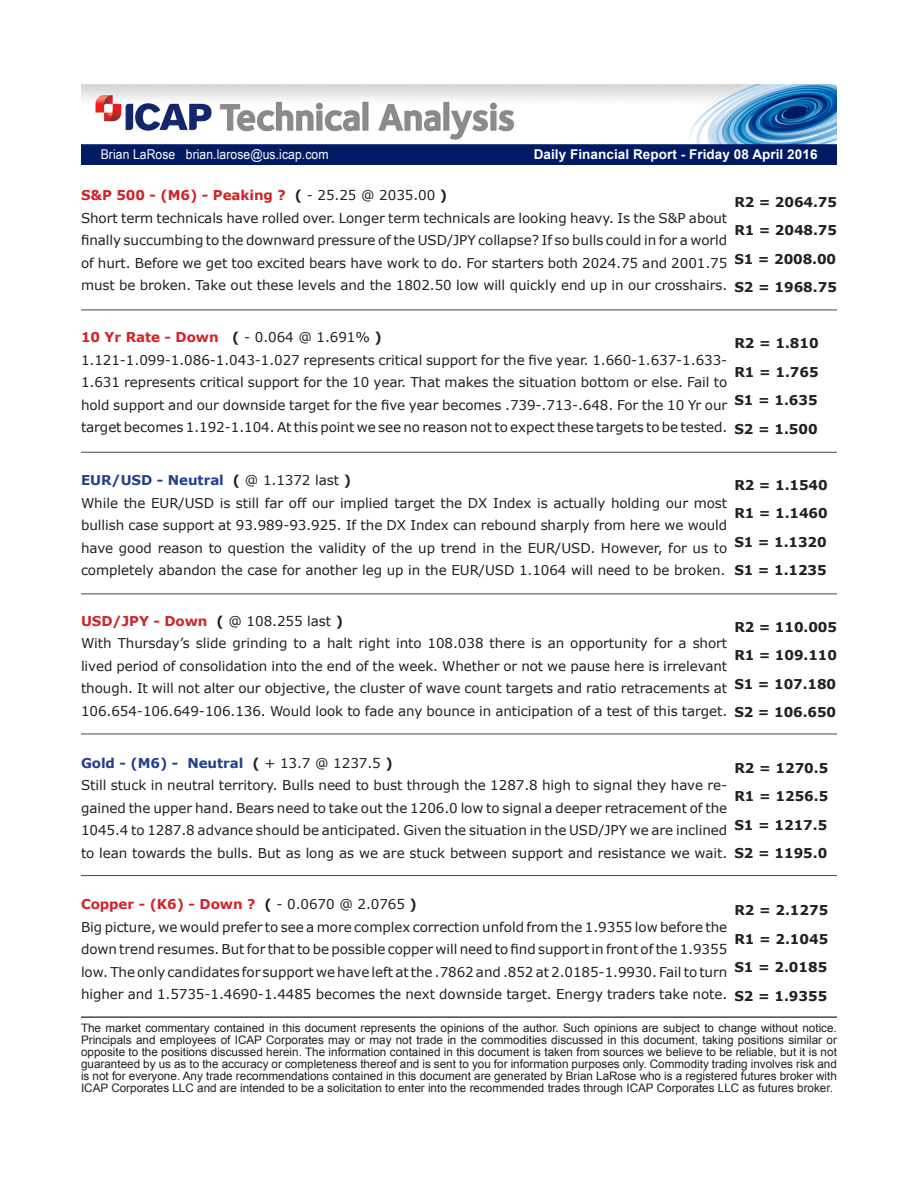
<style>
.page{position:relative;width:918px;height:1188px;background:#fff}
.page>*{position:absolute;margin:0;border:0;box-sizing:border-box;transform-origin:0 0}
.t1{font:13.5px/22.5px "Verdana";letter-spacing:-.005em;color:#231f20;text-align:justify}
.t2{font:700 13.5px "Verdana";letter-spacing:-.005em;color:#231f20}
.t3{font:700 13.5px "Verdana";letter-spacing:-.005em;color:#d1232a}
.t4{font:700 13.5px "Verdana";letter-spacing:-.005em;color:#253f8e}
.t5{font:700 13.5px "Arial";letter-spacing:.005em;color:#fff}
.t6{font:13.5px "Arial Narrow";letter-spacing:.005em;color:#fff;scale:1.1 1}
.t7{font:11.7px/12px "Arial";color:#231f20;text-align:justify}
.s1{color:#231f20}
.s2{font-weight:400;color:#231f20}
</style>
<div class="page">
<hr style="left:81px;top:310px;width:756px;height:1px;background:#494849">
<hr style="left:81px;top:452px;width:756px;height:1px;background:#494849">
<hr style="left:81px;top:593px;width:756px;height:1px;background:#494849">
<hr style="left:81px;top:734px;width:756px;height:1px;background:#494849">
<hr style="left:81px;top:875px;width:756px;height:1px;background:#494849">
<hr style="left:81px;top:1016px;width:756px;height:2px;background:#494849">
<img style="left:81px;top:84px;width:756px;height:80px">
<p class="t6" style="left:101px;top:145px;width:208px">Brian LaRose brian.larose@us.icap.com</p>
<p class="t5" style="left:534px;top:145px;width:285px">Daily Financial Report - Friday 08 April 2016</p>
<p class="t3" style="left:81px;top:186px;width:368px">S&amp;P 500 - (M6) - Peaking ? <span class="s1">(</span> <span class="s2">- 25.25 @ 2035.00</span> <span class="s1">)</span></p>
<p class="t1" style="left:81px;top:206px;width:648px">Short term technicals have rolled over. Longer term technicals are looking heavy. Is the S&amp;P about finally succumbing to the downward pressure of the USD/JPY collapse? If so bulls could in for a world of hurt. Before we get too excited bears have work to do. For starters both 2024.75 and 2001.75 must be broken. Take out these levels and the 1802.50 low will quickly end up in our crosshairs.</p>
<p class="t3" style="left:81px;top:328px;width:302px">10 Yr Rate - Down <span class="s1">(</span> <span class="s2">- 0.064 @ 1.691%</span> <span class="s1">)</span></p>
<p class="t1" style="left:81px;top:349px;width:648px">1.121-1.099-1.086-1.043-1.027 represents critical support for the five year. 1.660-1.637-1.633- 1.631 represents critical support for the 10 year. That makes the situation bottom or else. Fail to hold support and our downside target for the five year becomes .739-.713-.648. For the 10 Yr our target becomes 1.192-1.104. At this point we see no reason not to expect these targets to be tested.</p>
<p class="t4" style="left:81px;top:471px;width:272px">EUR/USD - Neutral <span class="s1">(</span> <span class="s2">@ 1.1372 last</span> <span class="s1">)</span></p>
<p class="t1" style="left:81px;top:492px;width:648px">While the EUR/USD is still far off our implied target the DX Index is actually holding our most bullish case support at 93.989-93.925. If the DX Index can rebound sharply from here we would have good reason to question the validity of the up trend in the EUR/USD. However, for us to completely abandon the case for another leg up in the EUR/USD 1.1064 will need to be broken.</p>
<p class="t3" style="left:81px;top:611px;width:264px">USD/JPY - Down <span class="s1">(</span> <span class="s2">@ 108.255 last</span> <span class="s1">)</span></p>
<p class="t1" style="left:81px;top:632px;width:648px">With Thursday’s slide grinding to a halt right into 108.038 there is an opportunity for a short lived period of consolidation into the end of the week. Whether or not we pause here is irrelevant though. It will not alter our objective, the cluster of wave count targets and ratio retracements at 106.654-106.649-106.136. Would look to fade any bounce in anticipation of a test of this target.</p>
<p class="t4" style="left:81px;top:753px;width:313px">Gold - (M6) - Neutral <span class="s1">(</span> <span class="s2">+ 13.7 @ 1237.5</span> <span class="s1">)</span></p>
<p class="t1" style="left:81px;top:774px;width:648px">Still stuck in neutral territory. Bulls need to bust through the 1287.8 high to signal they have re&shy;gained the upper hand. Bears need to take out the 1206.0 low to signal a deeper retracement of the 1045.4 to 1287.8 advance should be anticipated. Given the situation in the USD/JPY we are inclined to lean towards the bulls. But as long as we are stuck between support and resistance we wait.</p>
<p class="t3" style="left:81px;top:895px;width:337px">Copper - (K6) - Down ? <span class="s1">(</span> <span class="s2">- 0.0670 @ 2.0765</span> <span class="s1">)</span></p>
<p class="t1" style="left:81px;top:915px;width:648px">Big picture, we would prefer to see a more complex correction unfold from the 1.9355 low before the down trend resumes. But for that to be possible copper will need to find support in front of the 1.9355 low. The only candidates for support we have left at the .7862 and .852 at 2.0185-1.9930. Fail to turn higher and 1.5735-1.4690-1.4485 becomes the next downside target. Energy traders take note.</p>
<p class="t2" style="left:734px;top:192px;width:104px">R2 = 2064.75</p>
<p class="t2" style="left:734px;top:221px;width:104px">R1 = 2048.75</p>
<p class="t2" style="left:734px;top:249px;width:103px">S1 = 2008.00</p>
<p class="t2" style="left:734px;top:278px;width:104px">S2 = 1968.75</p>
<p class="t2" style="left:734px;top:334px;width:86px">R2 = 1.810</p>
<p class="t2" style="left:734px;top:362px;width:86px">R1 = 1.765</p>
<p class="t2" style="left:734px;top:391px;width:85px">S1 = 1.635</p>
<p class="t2" style="left:734px;top:419px;width:85px">S2 = 1.500</p>
<p class="t2" style="left:734px;top:475px;width:95px">R2 = 1.1540</p>
<p class="t2" style="left:734px;top:504px;width:95px">R1 = 1.1460</p>
<p class="t2" style="left:734px;top:532px;width:94px">S1 = 1.1320</p>
<p class="t2" style="left:734px;top:561px;width:94px">S1 = 1.1235</p>
<p class="t2" style="left:734px;top:617px;width:104px">R2 = 110.005</p>
<p class="t2" style="left:734px;top:646px;width:104px">R1 = 109.110</p>
<p class="t2" style="left:734px;top:674px;width:103px">S1 = 107.180</p>
<p class="t2" style="left:734px;top:703px;width:103px">S2 = 106.650</p>
<p class="t2" style="left:734px;top:758px;width:95px">R2 = 1270.5</p>
<p class="t2" style="left:734px;top:787px;width:95px">R1 = 1256.5</p>
<p class="t2" style="left:734px;top:815px;width:94px">S1 = 1217.5</p>
<p class="t2" style="left:734px;top:844px;width:94px">S2 = 1195.0</p>
<p class="t2" style="left:734px;top:901px;width:95px">R2 = 2.1275</p>
<p class="t2" style="left:734px;top:929px;width:95px">R1 = 2.1045</p>
<p class="t2" style="left:734px;top:958px;width:94px">S1 = 2.0185</p>
<p class="t2" style="left:734px;top:986px;width:94px">S2 = 1.9355</p>
<p class="t7" style="left:81px;top:1022px;width:757px">The market commentary contained in this document represents the opinions of the author. Such opinions are subject to change without notice.<br>Principals and employees of ICAP Corporates may or may not trade in the commodities discussed in this document, taking positions similar or opposite to the positions discussed herein. The information contained in this document is taken from sources we believe to be reliable, but it is not guaranteed by us as to the accuracy or completeness thereof and is sent to you for information purposes only. Commodity trading involves risk and is not for everyone. Any trade recommendations contained in this document are generated by Brian LaRose who is a registered futures broker with ICAP Corporates LLC and are intended to be a solicitation to enter into the recommended trades through ICAP Corporates LLC as futures broker.</p>
</div>
